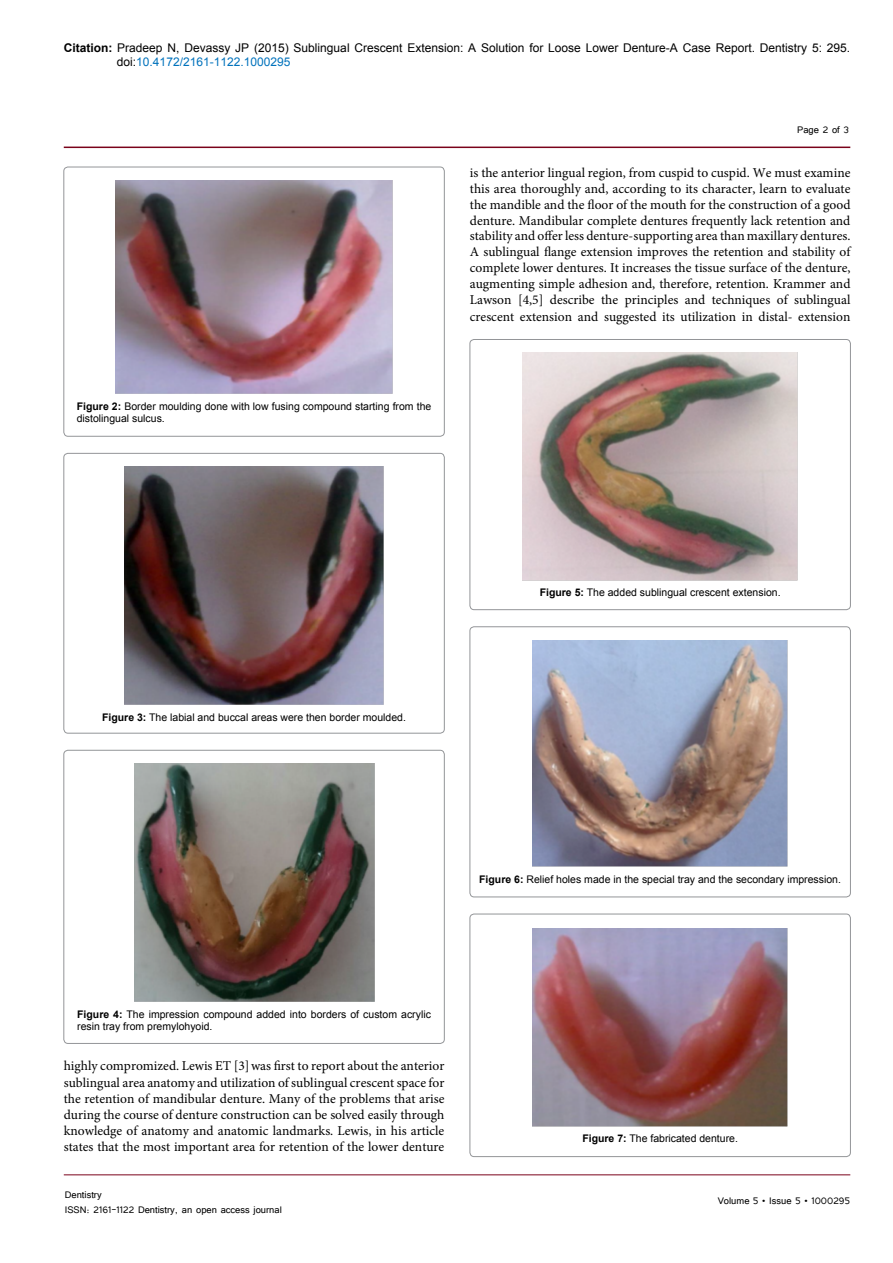
<style>
.page{position:relative;width:893px;height:1263px;background:#fff}
.page>*{position:absolute;margin:0;border:0;box-sizing:border-box;transform-origin:0 0}
.t1{font:13.5px/15.9px "Minion Pro";color:#000;text-align:justify}
.t2{font:12px/14.4px "Arial";color:#000}
.t3{font:12px/14.4px "Tunga";color:#000}
.t4{font:10.5px/12.6px "Arial";color:#000}
.s1{font-weight:700}
.s2{color:#0072bc}
</style>
<div class="page">
<hr style="left:64px;top:147px;width:786px;height:1px;background:#7a031b">
<hr style="left:64px;top:1174px;width:786px;height:1px;background:#7a031b">
<div style="left:64px;top:167px;width:380px;height:269px;border:1px solid #939598;border-radius:4px"></div>
<img style="left:116px;top:181px;width:276px;height:213px">
<div style="left:64px;top:453px;width:380px;height:280px;border:1px solid #939598;border-radius:4px"></div>
<img style="left:125px;top:466px;width:258px;height:238px">
<div style="left:64px;top:750px;width:380px;height:293px;border:1px solid #939598;border-radius:4px"></div>
<img style="left:134px;top:763px;width:240px;height:238px">
<div style="left:470px;top:339px;width:380px;height:271px;border:1px solid #939598;border-radius:4px"></div>
<img style="left:523px;top:353px;width:275px;height:227px">
<div style="left:470px;top:627px;width:380px;height:270px;border:1px solid #939598;border-radius:4px"></div>
<img style="left:533px;top:641px;width:255px;height:226px">
<div style="left:470px;top:914px;width:380px;height:242px;border:1px solid #939598;border-radius:4px"></div>
<img style="left:533px;top:928px;width:255px;height:198px">
<p class="t2" style="left:117px;top:40px;width:735px;text-indent:-53px"><span class="s1">Citation:</span> Pradeep N, Devassy JP (2015) Sublingual Crescent Extension: A Solution for Loose Lower Denture-A Case Report. Dentistry 5: 295. doi:<span class="s2">10.4172/2161-1122.1000295</span></p>
<p class="t3" style="left:797px;top:122px;width:53px">Page 2 of 3</p>
<p class="t4" style="left:77px;top:400px;width:356px"><span class="s1">Figure 2:</span> Border moulding done with low fusing compound starting from the distolingual sulcus.</p>
<p class="t1" style="left:470px;top:165px;width:382px">is the anterior lingual region, from cuspid to cuspid. We must examine this area thoroughly and, according to its character, learn to evaluate the mandible and the floor of the mouth for the construction of a good denture. Mandibular complete dentures frequently lack retention and stability and offer less denture-supporting area than maxillary dentures.<br>A sublingual flange extension improves the retention and stability of complete lower dentures. It increases the tissue surface of the denture, augmenting simple adhesion and, therefore, retention. Krammer and Lawson [4,5] describe the principles and techniques of sublingual crescent extension and suggested its utilization in distal- extension</p>
<p class="t4" style="left:102px;top:711px;width:305px"><span class="s1">Figure 3:</span> The labial and buccal areas were then border moulded.</p>
<p class="t4" style="left:540px;top:586px;width:242px"><span class="s1">Figure 5:</span> The added sublingual crescent extension.</p>
<p class="t4" style="left:479px;top:873px;width:363px"><span class="s1">Figure 6:</span> Relief holes made in the special tray and the secondary impression.</p>
<p class="t4" style="left:77px;top:1008px;width:355px"><span class="s1">Figure 4:</span> The impression compound added into borders of custom acrylic resin tray from premylohyoid.</p>
<p class="t1" style="left:64px;top:1058px;width:382px">highly compromized. Lewis ET [3]was first to report about the anterior sublingual area anatomy and utilization of sublingual crescent space for the retention of mandibular denture. Many of the problems that arise during the course of denture construction can be solved easily through knowledge of anatomy and anatomic landmarks. Lewis, in his article states that the most important area for retention of the lower denture</p>
<p class="t3" style="left:65px;top:1187px;width:219px">Dentistry<br>ISSN: 2161-1122 Dentistry, an open access journal</p>
<p class="t4" style="left:582px;top:1132px;width:157px"><span class="s1">Figure 7:</span> The fabricated denture.</p>
<p class="t3" style="left:718px;top:1193px;width:134px">Volume 5 • Issue 5 • 1000295</p>
</div>
